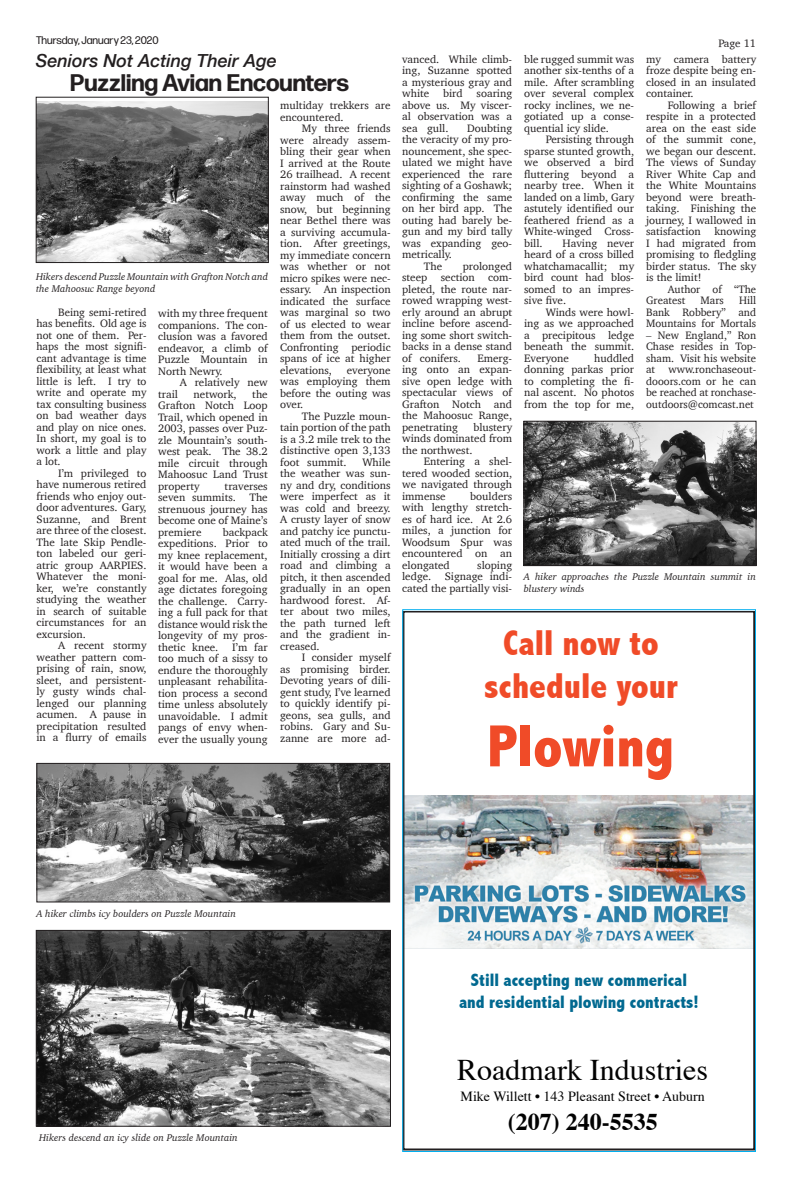
<style>
.page{position:relative;width:792px;height:1188px;background:#fff}
.page>*{position:absolute;margin:0;border:0;box-sizing:border-box;transform-origin:0 0}
.t1{font:800 condensed 60px "Abadi";color:#f04b28}
.t2{font:800 condensed 36px/43.2px "Abadi";color:#f04b28;text-align:center}
.t3{font:30px "Times";color:#020202}
.Headline{font:700 24px "Forma DJR Deck";color:#231f20}
.t4{font:700 24px "Times";color:#020202}
.t5{font:800 condensed 18px/21.6px "Abadi";color:#016990;text-align:center}
.Out___About{font:italic 500 18px "Helvetica Neue";color:#231f20}
.t6{font:14px "Times";color:#020202}
.Body_Text_TCT{font:11px/11.5px "Charter";color:#231f20;text-align:justify}
.t7{font:11px "Forma DJR Deck";color:#231f20}
.t8{font:italic 10px/11.5px "Charter";color:#231f20}
</style>
<div class="page">
<svg style="left:404px;top:612px;width:350px;height:538px"></svg>
<img style="left:38px;top:101px;width:229px;height:160px">
<div style="left:36px;top:97px;width:233px;height:166px;border:1px solid #231f20"></div>
<img style="left:526px;top:423px;width:228px;height:141px">
<div style="left:524px;top:421px;width:232px;height:145px;border:1px solid #231f20"></div>
<img style="left:39px;top:765px;width:349px;height:135px">
<div style="left:37px;top:763px;width:353px;height:139px;border:1px solid #231f20"></div>
<img style="left:38px;top:932px;width:351px;height:192px">
<div style="left:36px;top:930px;width:355px;height:196px;border:1px solid #231f20"></div>
<p class="t7" style="left:36px;top:34px;width:124px">Thursday, January 23, 2020</p>
<p class="Body_Text_TCT" style="left:718px;top:37px;width:39px">Page 11</p>
<p class="Out___About" style="left:36px;top:45px;width:243px">Seniors Not Acting Their Age</p>
<p class="Headline" style="left:70px;top:67px;width:280px">Puzzling Avian Encounters</p>
<p class="t8" style="left:36px;top:271px;width:233px">Hikers descend Puzzle Mountain with Grafton Notch and the Mahoosuc Range beyond</p>
<p class="Body_Text_TCT" style="left:37px;top:306px;width:112px;text-indent:22px">Being semi-retired has benefits. Old age is not one of them. Per&shy;haps the most signifi&shy;cant advantage is time flexibility, at least what little is left. I try to write and operate my tax consulting business on bad weather days and play on nice ones.<br>In short, my goal is to work a little and play a lot.</p>
<p class="Body_Text_TCT" style="left:37px;top:467px;width:112px;text-indent:22px">I’m privileged to have numerous retired friends who enjoy out&shy;door adventures. Gary, Suzanne, and Brent are three of the closest.<br>The late Skip Pendle&shy;ton labeled our geri&shy;atric group AARPIES.<br>Whatever the moni&shy;ker, we’re constantly studying the weather in search of suitable circumstances for an excursion.</p>
<p class="Body_Text_TCT" style="left:37px;top:639px;width:112px;text-indent:22px">A recent stormy weather pattern com&shy;prising of rain, snow, sleet, and persistent&shy;ly gusty winds chal&shy;lenged our planning acumen. A pause in precipitation resulted in a flurry of emails</p>
<p class="Body_Text_TCT" style="left:158px;top:307px;width:111px">with my three frequent companions. The con&shy;clusion was a favored endeavor, a climb of Puzzle Mountain in North Newry.</p>
<p class="Body_Text_TCT" style="left:180px;top:376px;width:89px">A relatively new</p>
<p class="Body_Text_TCT" style="left:158px;top:388px;width:21px">trail</p>
<p class="Body_Text_TCT" style="left:194px;top:388px;width:45px">network,</p>
<p class="Body_Text_TCT" style="left:158px;top:388px;width:111px;text-indent:94px">the Grafton Notch Loop Trail, which opened in 2003, passes over Puz&shy;zle Mountain’s south&shy;west peak. The 38.2 mile circuit through Mahoosuc Land Trust property</p>
<p class="Body_Text_TCT" style="left:158px;top:480px;width:111px;text-indent:66px">traverses seven summits. The strenuous journey has become one of Maine’s premiere</p>
<p class="Body_Text_TCT" style="left:158px;top:526px;width:111px;text-indent:65px">backpack expeditions. Prior to my knee replacement, it would have been a goal for me. Alas, old age dictates foregoing the challenge. Carry&shy;ing a full pack for that distance would risk the longevity of my pros&shy;thetic knee.</p>
<p class="Body_Text_TCT" style="left:158px;top:641px;width:111px;text-indent:74px">I’m far too much of a sissy to endure the thoroughly unpleasant rehabilita&shy;tion process a second time unless absolutely unavoidable. I admit pangs of envy when&shy;ever the usually young</p>
<p class="Body_Text_TCT" style="left:280px;top:100px;width:112px">multiday trekkers are encountered.</p>
<p class="Body_Text_TCT" style="left:280px;top:123px;width:112px;text-indent:22px">My three friends were already assem&shy;bling their gear when I arrived at the Route 26 trailhead. A recent rainstorm had washed away much of the snow, but beginning near Bethel there was a surviving accumula&shy;tion. After greetings, my immediate concern was whether or not micro spikes were nec&shy;essary. An inspection indicated the surface was marginal so two of us elected to wear them from the outset.<br>Confronting periodic spans of ice at higher elevations,</p>
<p class="Body_Text_TCT" style="left:280px;top:364px;width:112px;text-indent:67px">everyone was employing them before the outing was over.</p>
<p class="Body_Text_TCT" style="left:280px;top:410px;width:112px;text-indent:22px">The Puzzle moun&shy;tain portion of the path is a 3.2 mile trek to the distinctive open 3,133 foot summit.</p>
<p class="Body_Text_TCT" style="left:280px;top:456px;width:112px;text-indent:82px">While the weather was sun&shy;ny and dry, conditions were imperfect as it was cold and breezy.<br>A crusty layer of snow and patchy ice punctu&shy;ated much of the trail.<br>Initially crossing a dirt road and climbing a pitch, it then ascended gradually in an open hardwood forest. Af&shy;ter about two miles, the path turned left and the gradient in&shy;creased.</p>
<p class="Body_Text_TCT" style="left:280px;top:652px;width:112px;text-indent:22px">I consider myself as promising birder.<br>Devoting years of dili&shy;gent study, I’ve learned to quickly identify pi&shy;geons, sea gulls, and robins. Gary and Su&shy;zanne are more ad-</p>
<p class="Body_Text_TCT" style="left:402px;top:53px;width:112px">vanced. While climb&shy;ing, Suzanne spotted a mysterious gray and white</p>
<p class="Body_Text_TCT" style="left:443px;top:88px;width:21px">bird</p>
<p class="Body_Text_TCT" style="left:402px;top:88px;width:112px;text-indent:74px">soaring above us. My viscer&shy;al observation was a sea gull.</p>
<p class="Body_Text_TCT" style="left:402px;top:122px;width:112px;text-indent:65px">Doubting the veracity of my pro&shy;nouncement, she spec&shy;ulated we might have experienced the rare sighting of a Goshawk; confirming the same on her bird app. The outing had barely be&shy;gun and my bird tally was expanding geo&shy;metrically.</p>
<p class="Body_Text_TCT" style="left:424px;top:260px;width:20px">The</p>
<p class="Body_Text_TCT" style="left:402px;top:260px;width:112px;text-indent:61px">prolonged steep section com&shy;pleted, the route nar&shy;rowed wrapping west&shy;erly around an abrupt incline before ascend&shy;ing some short switch&shy;backs in a dense stand of conifers.</p>
<p class="Body_Text_TCT" style="left:402px;top:352px;width:112px;text-indent:75px">Emerg&shy;ing onto an expan&shy;sive open ledge with spectacular views of Grafton Notch and the Mahoosuc Range, penetrating</p>
<p class="Body_Text_TCT" style="left:402px;top:421px;width:112px;text-indent:71px">blustery winds dominated from the northwest.</p>
<p class="Body_Text_TCT" style="left:402px;top:456px;width:112px;text-indent:22px">Entering a shel&shy;tered wooded section, we navigated through immense</p>
<p class="Body_Text_TCT" style="left:402px;top:490px;width:112px;text-indent:68px">boulders with lengthy stretch&shy;es of hard ice. At 2.6 miles, a junction for Woodsum Spur was encountered on an elongated</p>
<p class="Body_Text_TCT" style="left:402px;top:559px;width:112px;text-indent:75px">sloping ledge. Signage indi&shy;cated the partially visi-</p>
<p class="Body_Text_TCT" style="left:524px;top:53px;width:112px">ble rugged summit was another six-tenths of a mile. After scrambling over several complex rocky inclines, we ne&shy;gotiated up a conse&shy;quential icy slide.</p>
<p class="Body_Text_TCT" style="left:524px;top:134px;width:112px;text-indent:22px">Persisting through sparse stunted growth, we observed a bird fluttering beyond a nearby tree. When it landed on a limb, Gary astutely identified our feathered friend as a White-winged Cross&shy;bill.</p>
<p class="Body_Text_TCT" style="left:524px;top:237px;width:112px;text-indent:38px">Having never heard of a cross billed whatchamacallit; my bird count had blos&shy;somed to an impres&shy;sive five.</p>
<p class="Body_Text_TCT" style="left:524px;top:306px;width:112px;text-indent:22px">Winds were howl&shy;ing as we approached a precipitous ledge beneath the summit.<br>Everyone</p>
<p class="Body_Text_TCT" style="left:524px;top:352px;width:112px;text-indent:70px">huddled donning parkas prior to completing the fi&shy;nal ascent. No photos from the top for me,</p>
<p class="Body_Text_TCT" style="left:646px;top:53px;width:112px">my camera battery froze despite being en&shy;closed in an insulated container.</p>
<p class="Body_Text_TCT" style="left:646px;top:99px;width:112px;text-indent:22px">Following a brief respite in a protected area on the east side of the summit cone, we began our descent.<br>The views of Sunday River White Cap and the White Mountains beyond were breath&shy;taking. Finishing the journey, I wallowed in satisfaction knowing I had migrated from promising to fledgling birder status. The sky is the limit!</p>
<p class="Body_Text_TCT" style="left:646px;top:283px;width:111px;text-indent:22px">Author of “The<br>Greatest</p>
<p class="Body_Text_TCT" style="left:646px;top:295px;width:112px;text-indent:93px">Hill Bank Robbery” and Mountains for Mortals</p>
<p class="Body_Text_TCT" style="left:646px;top:329px;width:112px">– New England,” Ron Chase resides in Top&shy;sham. Visit his website at www.ronchaseout&shy;dooors.com or he can be reached at ronchase&shy;outdoors@comcast.net</p>
<p class="Body_Text_TCT" style="left:701px;top:295px;width:25px">Mars</p>
<p class="t8" style="left:524px;top:571px;width:234px">A hiker approaches the Puzzle Mountain summit in blustery winds</p>
<p class="t2" style="left:484px;top:622px;width:195px">Call now to schedule your</p>
<p class="t1" style="left:488px;top:712px;width:188px">Plowing</p>
<p class="t8" style="left:36px;top:908px;width:201px">A hiker climbs icy boulders on Puzzle Mountain</p>
<p class="t8" style="left:39px;top:1132px;width:200px">Hikers descend an icy slide on Puzzle Mountain</p>
<p class="t5" style="left:459px;top:969px;width:241px">Still accepting new commerical and residential plowing contracts!</p>
<p class="t3" style="left:457px;top:1042px;width:252px">Roadmark Industries</p>
<p class="t6" style="left:461px;top:1083px;width:246px">Mike Willett • 143 Pleasant Street • Auburn</p>
<p class="t4" style="left:508px;top:1099px;width:151px">(207) 240-5535</p>
</div>
